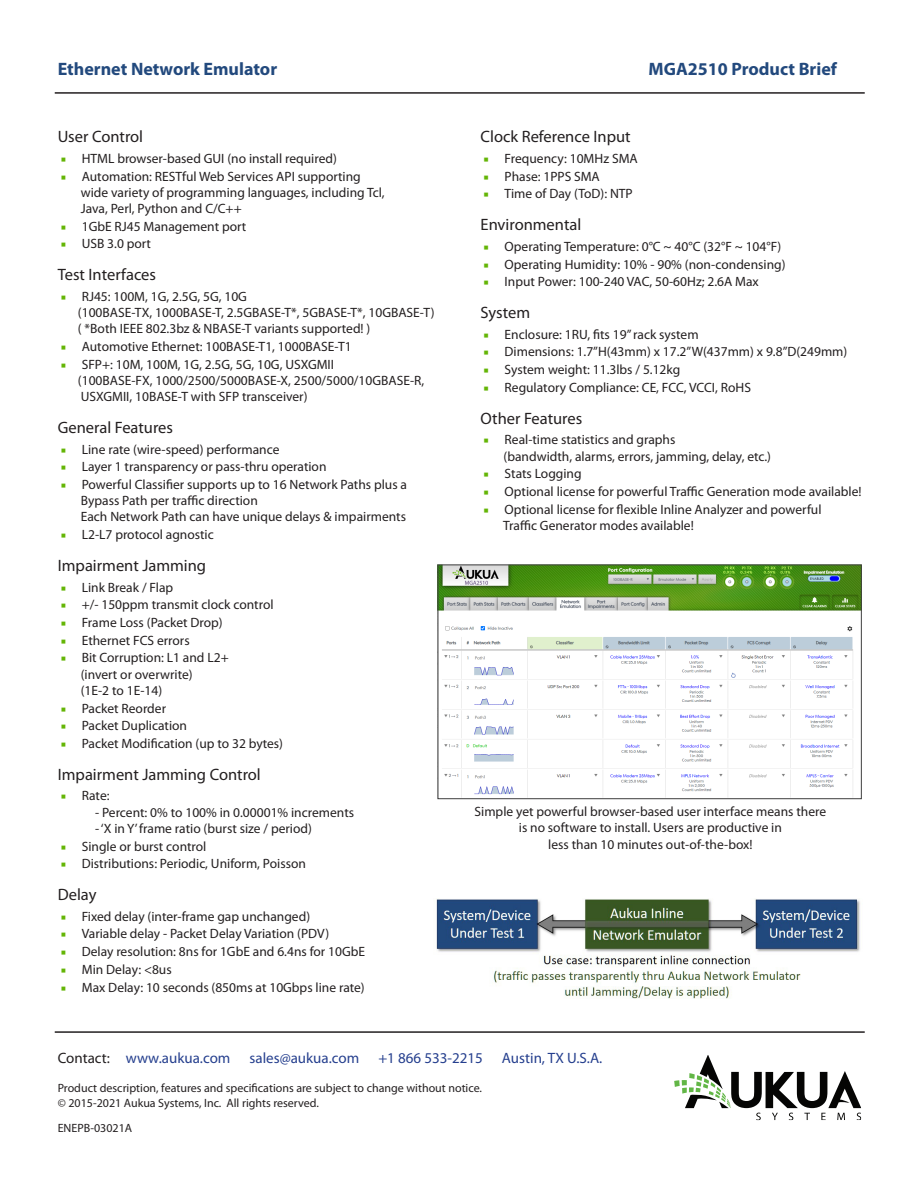
<style>
.page{position:relative;width:918px;height:1188px;background:#fff}
.page>*{position:absolute;margin:0;border:0;box-sizing:border-box;transform-origin:0 0}
.t1{font:700 18px "Myriad Pro";color:#22497d}
.t2{font:16.5px "Myriad Pro";color:#231f20}
.t3{font:15px "Myriad Pro";color:#253f8e}
.t4{font:13.5px/16.2px "Myriad Pro";color:#231f20}
.t5{font:12px "Myriad Pro";color:#231f20}
.s1{font-family:"Minion Pro";color:#64b506}
.s2{color:#231f20}
</style>
<div class="page">
<img style="left:436px;top:899px;width:424px;height:100px">
<img style="left:440px;top:567px;width:420px;height:230px">
<div style="left:438px;top:565px;width:424px;height:234px;border:1px solid #404040"></div>
<svg style="left:674px;top:1055px;width:187px;height:65px"></svg>
<hr style="left:55px;top:92px;width:810px;height:2px;background:#231f20">
<hr style="left:55px;top:1031px;width:810px;height:2px;background:#231f20">
<p class="t1" style="left:58px;top:58px;width:221px">Ethernet Network Emulator</p>
<p class="t2" style="left:58px;top:127px;width:87px">User Control</p>
<p class="t4" style="left:61px;top:150px;width:278px"><span class="s1">■</span> HTML browser-based GUI (no install required)</p>
<p class="t4" style="left:81px;top:168px;width:305px;text-indent:-20px"><span class="s1">■</span> Automation: RESTful Web Services API supporting wide variety of programming languages, including Tcl,<br>Java, Perl, Python and C/C++</p>
<p class="t4" style="left:61px;top:218px;width:187px"><span class="s1">■</span> 1GbE RJ45 Management port</p>
<p class="t4" style="left:61px;top:236px;width:92px"><span class="s1">■</span> USB 3.0 port</p>
<p class="t2" style="left:58px;top:265px;width:100px">Test Interfaces</p>
<p class="t4" style="left:78px;top:288px;width:358px;text-indent:-17px"><span class="s1">■</span> RJ45: 100M, 1G, 2.5G, 5G, 10G<br>(100BASE-TX, 1000BASE-T, 2.5GBASE-T*, 5GBASE-T*, 10GBASE-T) ( *Both IEEE 802.3bz &amp; NBASE-T variants supported! )</p>
<p class="t4" style="left:61px;top:338px;width:292px"><span class="s1">■</span> Automotive Ethernet: 100BASE-T1, 1000BASE-T1</p>
<p class="t4" style="left:78px;top:356px;width:348px;text-indent:-17px"><span class="s1">■</span> SFP+: 10M, 100M, 1G, 2.5G, 5G, 10G, USXGMII<br>(100BASE-FX, 1000/2500/5000BASE-X, 2500/5000/10GBASE-R,<br>USXGMII, 10BASE-T with SFP transceiver)</p>
<p class="t2" style="left:58px;top:417px;width:117px">General Features</p>
<p class="t4" style="left:61px;top:441px;width:220px"><span class="s1">■</span> Line rate (wire-speed) performance</p>
<p class="t4" style="left:61px;top:459px;width:267px"><span class="s1">■</span> Layer 1 transparency or pass-thru operation</p>
<p class="t4" style="left:81px;top:476px;width:328px;text-indent:-20px"><span class="s1">■</span> Powerful Classifier supports up to 16 Network Paths plus a<br>Bypass Path per traffic direction<br>Each Network Path can have unique delays &amp; impairments</p>
<p class="t4" style="left:61px;top:526px;width:155px"><span class="s1">■</span> L2-L7 protocol agnostic</p>
<p class="t2" style="left:58px;top:555px;width:150px">Impairment Jamming</p>
<p class="t4" style="left:61px;top:579px;width:114px"><span class="s1">■</span> Link Break / Flap</p>
<p class="t4" style="left:61px;top:597px;width:214px"><span class="s1">■</span> +/- 150ppm transmit clock control</p>
<p class="t4" style="left:61px;top:614px;width:163px"><span class="s1">■</span> Frame Loss (Packet Drop)</p>
<p class="t4" style="left:61px;top:632px;width:130px"><span class="s1">■</span> Ethernet FCS errors</p>
<p class="t4" style="left:81px;top:650px;width:150px;text-indent:-20px"><span class="s1">■</span> Bit Corruption: L1 and L2+ (invert or overwrite)<br>(1E-2 to 1E-14)</p>
<p class="t4" style="left:61px;top:700px;width:107px"><span class="s1">■</span> Packet Reorder</p>
<p class="t4" style="left:61px;top:717px;width:128px"><span class="s1">■</span> Packet Duplication</p>
<p class="t4" style="left:61px;top:735px;width:224px"><span class="s1">■</span> Packet Modification (up to 32 bytes)</p>
<p class="t2" style="left:58px;top:764px;width:205px">Impairment Jamming Control</p>
<p class="t4" style="left:61px;top:788px;width:50px"><span class="s1">■</span> Rate:</p>
<p class="t4" style="left:95px;top:804px;width:261px">- Percent: 0% to 100% in 0.00001% increments</p>
<p class="t4" style="left:95px;top:820px;width:218px">- ‘X in Y’ frame ratio (burst size / period)</p>
<p class="t4" style="left:61px;top:838px;width:147px"><span class="s1">■</span> Single or burst control</p>
<p class="t4" style="left:61px;top:855px;width:247px"><span class="s1">■</span> Distributions: Periodic, Uniform, Poisson</p>
<p class="t2" style="left:58px;top:884px;width:40px">Delay</p>
<p class="t4" style="left:61px;top:908px;width:251px"><span class="s1">■</span> Fixed delay (inter-frame gap unchanged)</p>
<p class="t4" style="left:61px;top:926px;width:270px"><span class="s1">■</span> Variable delay - Packet Delay Variation (PDV)</p>
<p class="t4" style="left:61px;top:943px;width:306px"><span class="s1">■</span> Delay resolution: 8ns for 1GbE and 6.4ns for 10GbE</p>
<p class="t4" style="left:61px;top:961px;width:113px"><span class="s1">■</span> Min Delay: &lt;8us</p>
<p class="t4" style="left:61px;top:979px;width:306px"><span class="s1">■</span> Max Delay: 10 seconds (850ms at 10Gbps line rate)</p>
<p class="t1" style="left:649px;top:58px;width:190px">MGA2510 Product Brief</p>
<p class="t2" style="left:481px;top:127px;width:152px">Clock Reference Input</p>
<p class="t4" style="left:484px;top:150px;width:156px"><span class="s1">■</span> Frequency: 10MHz SMA</p>
<p class="t4" style="left:484px;top:168px;width:118px"><span class="s1">■</span> Phase: 1PPS SMA</p>
<p class="t4" style="left:484px;top:186px;width:151px"><span class="s1">■</span> Time of Day (ToD): NTP</p>
<p class="t2" style="left:481px;top:214px;width:102px">Environmental</p>
<p class="t4" style="left:484px;top:238px;width:299px"><span class="s1">■</span> Operating Temperature: 0°C ~ 40°C (32°F ~ 104°F)</p>
<p class="t4" style="left:484px;top:256px;width:303px"><span class="s1">■</span> Operating Humidity: 10% - 90% (non-condensing)</p>
<p class="t4" style="left:484px;top:273px;width:277px"><span class="s1">■</span> Input Power: 100-240 VAC, 50-60Hz; 2.6A Max</p>
<p class="t2" style="left:481px;top:302px;width:51px">System</p>
<p class="t4" style="left:484px;top:326px;width:217px"><span class="s1">■</span> Enclosure: 1RU, fits 19” rack system</p>
<p class="t4" style="left:484px;top:344px;width:365px"><span class="s1">■</span> Dimensions: 1.7”H(43mm) x 17.2”W(437mm) x 9.8”D(249mm)</p>
<p class="t4" style="left:484px;top:361px;width:198px"><span class="s1">■</span> System weight: 11.3lbs / 5.12kg</p>
<p class="t4" style="left:484px;top:379px;width:269px"><span class="s1">■</span> Regulatory Compliance: CE, FCC, VCCI, RoHS</p>
<p class="t2" style="left:481px;top:408px;width:103px">Other Features</p>
<p class="t4" style="left:504px;top:432px;width:269px;text-indent:-20px"><span class="s1">■</span> Real-time statistics and graphs<br>(bandwidth, alarms, errors, jamming, delay, etc.)</p>
<p class="t4" style="left:484px;top:465px;width:100px"><span class="s1">■</span> Stats Logging</p>
<p class="t4" style="left:484px;top:483px;width:380px"><span class="s1">■</span> Optional license for powerful Traffic Generation mode available!</p>
<p class="t4" style="left:503px;top:501px;width:320px;text-indent:-19px"><span class="s1">■</span> Optional license for flexible Inline Analyzer and powerful<br>Traffic Generator modes available!</p>
<p class="t4" style="left:475px;top:803px;width:353px;text-align:center">Simple yet powerful browser-based user interface means there is no software to install. Users are productive in<br>less than 10 minutes out-of-the-box!</p>
<p class="t3" style="left:58px;top:1049px;width:174px"><span class="s2">Contact:</span> www.aukua.com</p>
<p class="t3" style="left:250px;top:1049px;width:111px">sales@aukua.com</p>
<p class="t3" style="left:378px;top:1049px;width:106px">+1 866 533-2215</p>
<p class="t3" style="left:502px;top:1049px;width:102px">Austin, TX U.S.A.</p>
<p class="t5" style="left:58px;top:1081px;width:426px">Product description, features and specifications are subject to change without notice.</p>
<p class="t5" style="left:58px;top:1095px;width:263px">© 2015-2021 Aukua Systems, Inc. All rights reserved.</p>
<p class="t5" style="left:58px;top:1120px;width:76px">ENEPB-03021A</p>
</div>
